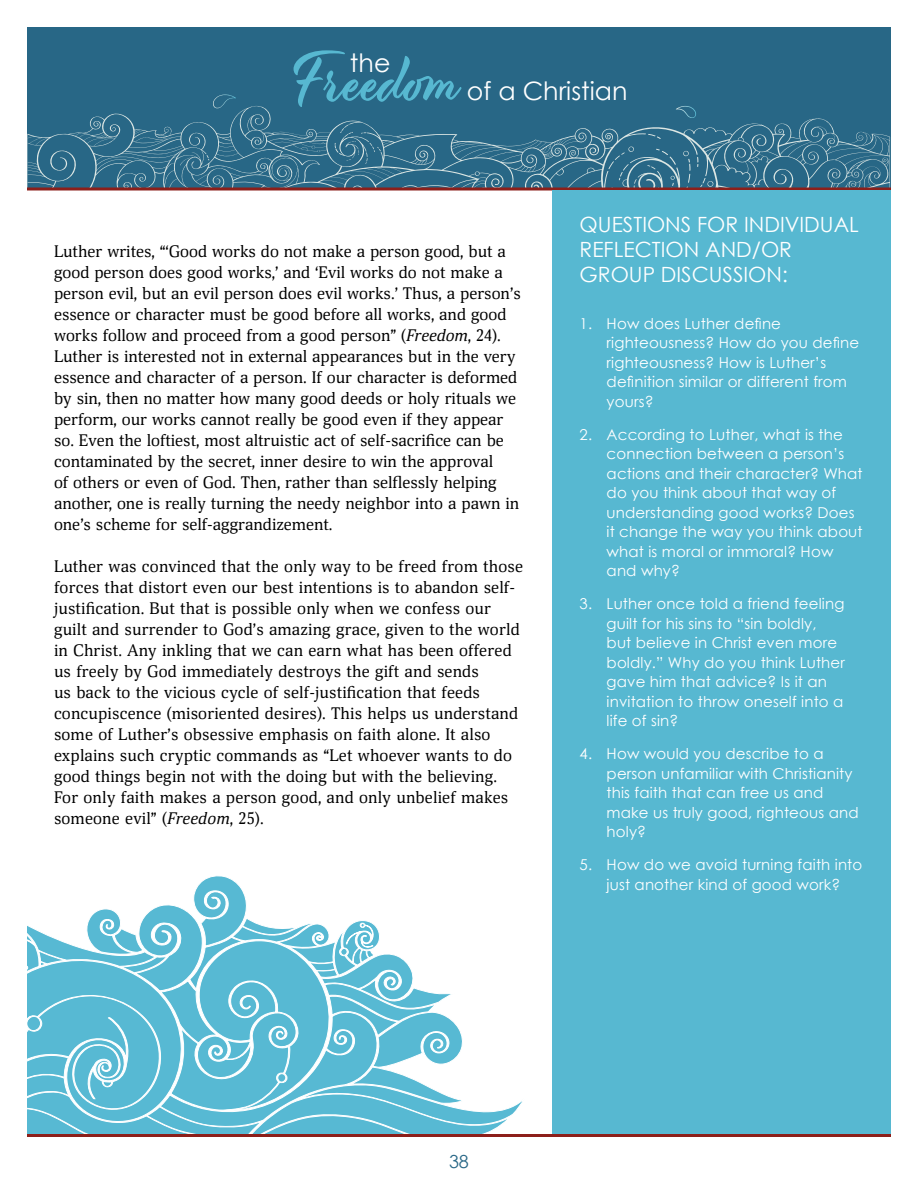
<style>
.page{position:relative;width:918px;height:1188px;background:#fff}
.page>*{position:absolute;margin:0;border:0;box-sizing:border-box;transform-origin:0 0}
.t1{font:63.3px "Modish";color:#57b8d1}
.t2{font:25.35px "Century Gothic";color:#fff}
.t3{font:21px/25.2px "Century Gothic";color:#fff}
.t4{font:18px "Century Gothic";color:#296887}
.t5{font:16.5px/21px "Deca Serif";color:#000}
.t6{font:15px/19.5px "Century Gothic";letter-spacing:.01em;color:#fff}
.s1{font-style:italic}
</style>
<div class="page">
<svg style="left:27px;top:27px;width:864px;height:161px;background:#2e6b89"></svg>
<svg style="left:676px;top:106px;width:21px;height:13px"></svg>
<svg style="left:335px;top:125px;width:46px;height:39px;background:#3a738f"></svg>
<svg style="left:647px;top:149px;width:29px;height:21px"></svg>
<svg style="left:648px;top:134px;width:13px;height:5px"></svg>
<svg style="left:700px;top:178px;width:13px;height:9px"></svg>
<svg style="left:671px;top:176px;width:4px;height:12px"></svg>
<svg style="left:683px;top:151px;width:8px;height:32px"></svg>
<svg style="left:608px;top:147px;width:29px;height:41px"></svg>
<svg style="left:27px;top:94px;width:222px;height:94px;background:#346f8b"></svg>
<hr style="left:27px;top:188px;width:864px;height:2px;background:#8c1f1a">
<div style="left:553px;top:190px;width:338px;height:944px;background:#57b8d1"></div>
<svg style="left:27px;top:876px;width:495px;height:258px"></svg>
<hr style="left:27px;top:1134px;width:864px;height:3px;background:#8c1f1a">
<h1 class="t1" style="left:293px;top:41px;width:172px">Freedom</h1>
<h2 class="t2" style="left:350px;top:45px;width:42px">the</h2>
<h2 class="t2" style="left:467px;top:73px;width:162px">of a Christian</h2>
<p class="t5" style="left:54px;top:241px;width:468px">Luther writes, “‘Good works do not make a person good, but a good person does good works,’ and ‘Evil works do not make a person evil, but an evil person does evil works.’ Thus, a person’s essence or character must be good before all works, and good works follow and proceed from a good person” (<span class="s1">Freedom</span>, 24).<br>Luther is interested not in external appearances but in the very essence and character of a person. If our character is deformed by sin, then no matter how many good deeds or holy rituals we perform, our works cannot really be good even if they appear so. Even the loftiest, most altruistic act of self-sacrifice can be contaminated by the secret, inner desire to win the approval<br>of others or even of God. Then, rather than selflessly helping another, one is really turning the needy neighbor into a pawn in one’s scheme for self-aggrandizement.</p>
<p class="t5" style="left:54px;top:556px;width:471px">Luther was convinced that the only way to be freed from those forces that distort even our best intentions is to abandon self&shy;justification. But that is possible only when we confess our guilt and surrender to God’s amazing grace, given to the world in Christ. Any inkling that we can earn what has been offered us freely by God immediately destroys the gift and sends<br>us back to the vicious cycle of self-justification that feeds concupiscence (misoriented desires). This helps us understand some of Luther’s obsessive emphasis on faith alone. It also explains such cryptic commands as “Let whoever wants to do good things begin not with the doing but with the believing.<br>For only faith makes a person good, and only unbelief makes someone evil” (<span class="s1">Freedom</span>, 25).</p>
<p class="t3" style="left:580px;top:211px;width:281px">QUESTIONS FOR INDIVIDUAL<br>REFLECTION AND/OR<br>GROUP DISCUSSION:</p>
<p class="t6" style="left:607px;top:313px;width:254px;text-indent:-27px">1. How does Luther define righteousness? How do you define righteousness? How is Luther’s definition similar or different from yours?</p>
<p class="t6" style="left:607px;top:424px;width:258px;text-indent:-27px">2. According to Luther, what is the connection between a person’s actions and their character? What do you think about that way of understanding good works? Does it change the way you think about what is moral or immoral? How and why?</p>
<p class="t6" style="left:607px;top:594px;width:240px;text-indent:-27px">3. Luther once told a friend feeling guilt for his sins to “sin boldly, but believe in Christ even more boldly.” Why do you think Luther gave him that advice? Is it an invitation to throw oneself into a life of sin?</p>
<p class="t6" style="left:607px;top:744px;width:254px;text-indent:-27px">4. How would you describe to a person unfamiliar with Christianity this faith that can free us and make us truly good, righteous and holy?</p>
<p class="t6" style="left:580px;top:855px;width:284px;text-align:center">5. How do we avoid turning faith into just another kind of good work?</p>
<p class="t4" style="left:449px;top:1149px;width:21px">38</p>
</div>
